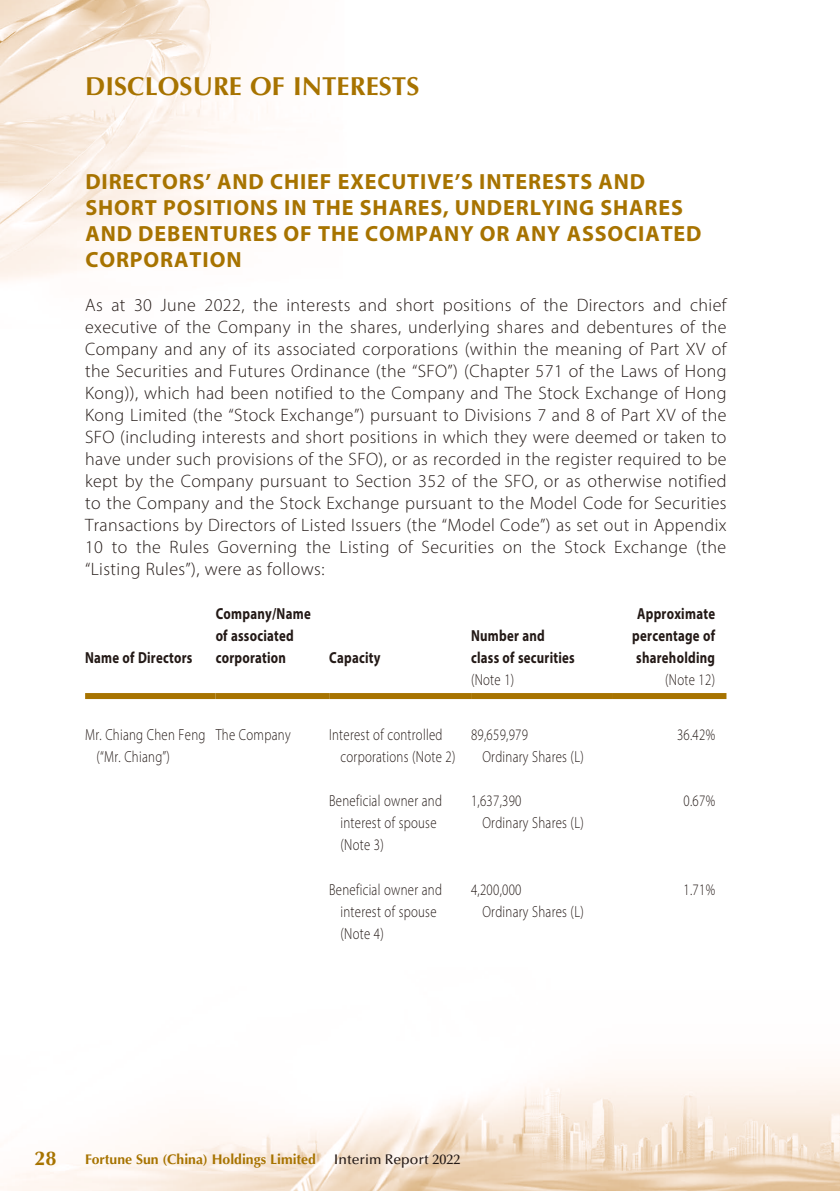
<style>
.page{position:relative;width:840px;height:1191px;background:#fff}
.page>*{position:absolute;margin:0;border:0;box-sizing:border-box;transform-origin:0 0}
.t1{font:700 26px "Optima LT Std";letter-spacing:.005em;color:#a77300}
.t2{font:700 22px/26px "Myriad Pro";letter-spacing:.04em;color:#a77300}
.t3{font:700 20px "Optima LT Std";color:#a77300}
.t4{font:300 18px/22px "Myriad Pro";letter-spacing:.025em;color:#231916;text-align:justify}
.t5{font:300 16px/22px "Myriad Pro";letter-spacing:.02em;color:#231916;scale:.8 1}
.t6{font:700 16px/22px "Myriad Pro";letter-spacing:.02em;color:#231916;scale:.8 1}
.t7{font:700 14px "Optima LT Std";color:#a77300}
.t8{font:500 14px "Optima LT Std";color:#231916}
</style>
<div class="page">
<img style="left:0;top:0;width:839px;height:1191px">
<div style="left:85px;top:693px;width:130px;height:6px;background:#a77300"></div>
<div style="left:215px;top:693px;width:114px;height:6px;background:#a77300"></div>
<div style="left:329px;top:693px;width:142px;height:6px;background:#a77300"></div>
<div style="left:471px;top:693px;width:141px;height:6px;background:#a77300"></div>
<div style="left:612px;top:693px;width:114px;height:6px;background:#a77300"></div>
<h1 class="t1" style="left:85px;top:71px;width:335px">DISCLOSURE OF INTERESTS</h1>
<p class="t2" style="left:85px;top:167px;width:617px">DIRECTORS’ AND CHIEF EXECUTIVE’S INTERESTS AND SHORT POSITIONS IN THE SHARES, UNDERLYING SHARES AND DEBENTURES OF THE COMPANY OR ANY ASSOCIATED CORPORATION</p>
<p class="t4" style="left:85px;top:293px;width:642px">As at 30 June 2022, the interests and short positions of the Directors and chief executive of the Company in the shares, underlying shares and debentures of the Company and any of its associated corporations (within the meaning of Part XV of the Securities and Futures Ordinance (the “SFO”) (Chapter 571 of the Laws of Hong Kong)), which had been notified to the Company and The Stock Exchange of Hong Kong Limited (the “Stock Exchange”) pursuant to Divisions 7 and 8 of Part XV of the SFO (including interests and short positions in which they were deemed or taken to have under such provisions of the SFO), or as recorded in the register required to be kept by the Company pursuant to Section 352 of the SFO, or as otherwise notified to the Company and the Stock Exchange pursuant to the Model Code for Securities Transactions by Directors of Listed Issuers (the “Model Code”) as set out in Appendix 10 to the Rules Governing the Listing of Securities on the Stock Exchange (the “Listing Rules”), were as follows:</p>
<p class="t6" style="left:85px;top:646px;width:136px">Name of Directors</p>
<p class="t6" style="left:215px;top:602px;width:120px">Company/Name of associated corporation</p>
<p class="t6" style="left:329px;top:646px;width:66px">Capacity</p>
<p class="t6" style="left:471px;top:624px;width:131px">Number and class of securities</p>
<p class="t6" style="left:632px;top:602px;width:105px;text-align:center">Approximate percentage of shareholding</p>
<p class="t5" style="left:471px;top:668px;width:56px">(Note 1)</p>
<p class="t5" style="left:665px;top:668px;width:64px">(Note 12)</p>
<p class="t5" style="left:96px;top:724px;width:138px;text-indent:-11px">Mr. Chiang Chen Feng (“Mr. Chiang”)</p>
<p class="t5" style="left:215px;top:724px;width:95px">The Company</p>
<p class="t5" style="left:340px;top:724px;width:145px;text-indent:-11px">Interest of controlled corporations (Note 2)</p>
<p class="t5" style="left:482px;top:724px;width:128px;text-indent:-11px">89,659,979<br>Ordinary Shares (L)</p>
<p class="t5" style="left:676px;top:724px;width:49px">36.42%</p>
<p class="t5" style="left:340px;top:790px;width:128px;text-indent:-11px">Beneficial owner and interest of spouse (Note 3)</p>
<p class="t5" style="left:482px;top:790px;width:128px;text-indent:-11px">1,637,390<br>Ordinary Shares (L)</p>
<p class="t5" style="left:683px;top:790px;width:41px">0.67%</p>
<p class="t5" style="left:340px;top:878px;width:128px;text-indent:-11px">Beneficial owner and interest of spouse (Note 4)</p>
<p class="t5" style="left:482px;top:878px;width:128px;text-indent:-11px">4,200,000<br>Ordinary Shares (L)</p>
<p class="t5" style="left:683px;top:878px;width:41px">1.71%</p>
<p class="t3" style="left:34px;top:1146px;width:24px">28</p>
<p class="t7" style="left:85px;top:1150px;width:232px">Fortune Sun (China) Holdings Limited</p>
<p class="t8" style="left:334px;top:1151px;width:128px">Interim Report 2022</p>
</div>
